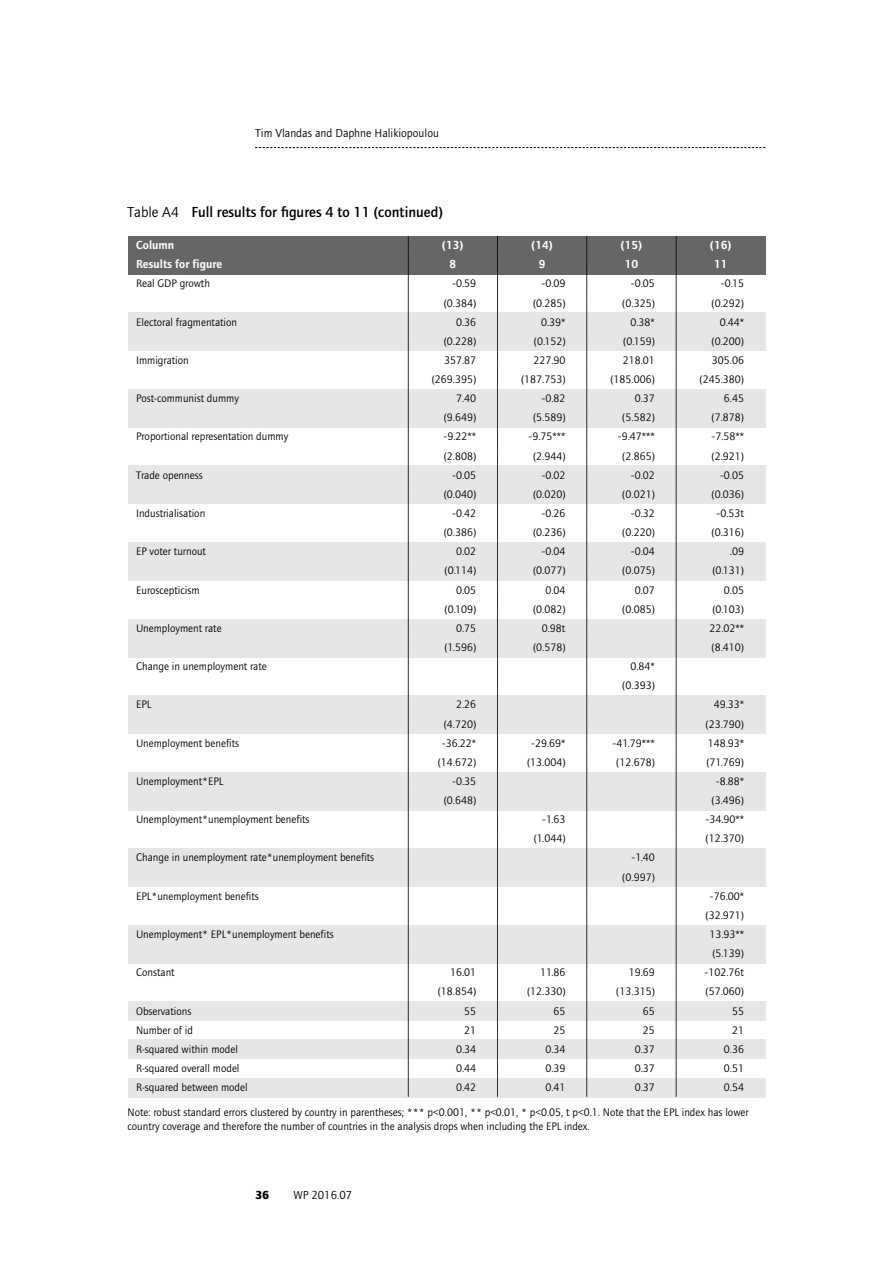
<style>
.page{position:relative;width:893px;height:1263px;background:#fff}
.page>*{position:absolute;margin:0;border:0;box-sizing:border-box;transform-origin:0 0}
.t1{font:500 15px "Foundry Journal";color:#000}
.t2{font:12px/19.2px "etui Foundry Journal Demi";color:#fff;text-align:center}
.t3{font:12px "Foundry Journal";color:#000}
.t4{font:12px "etui Foundry Journal book";color:#000}
.t5{font:700 12px "Foundry Journal";color:#000}
.t6{font:11.25px/19.2px "Foundry Journal";color:#000;text-align:right}
.t7{font:11.25px/19.2px "etui Foundry Journal book";color:#000}
.s1{font-family:"etui Foundry Journal book";font-weight:400}
</style>
<div class="page">
<svg style="left:255px;top:147px;width:510px;height:1px"></svg>
<div style="left:128px;top:389px;width:637px;height:39px;background:#e6e6e6"></div>
<div style="left:128px;top:313px;width:637px;height:38px;background:#e6e6e6"></div>
<div style="left:128px;top:466px;width:637px;height:38px;background:#e6e6e6"></div>
<div style="left:128px;top:542px;width:637px;height:39px;background:#e6e6e6"></div>
<div style="left:128px;top:619px;width:637px;height:38px;background:#e6e6e6"></div>
<div style="left:128px;top:695px;width:637px;height:39px;background:#e6e6e6"></div>
<div style="left:128px;top:772px;width:637px;height:38px;background:#e6e6e6"></div>
<div style="left:128px;top:1078px;width:637px;height:19px;background:#e6e6e6"></div>
<div style="left:128px;top:1040px;width:637px;height:19px;background:#e6e6e6"></div>
<div style="left:128px;top:1001px;width:637px;height:19px;background:#e6e6e6"></div>
<div style="left:128px;top:925px;width:637px;height:38px;background:#e6e6e6"></div>
<div style="left:128px;top:848px;width:637px;height:39px;background:#e6e6e6"></div>
<div style="left:128px;top:236px;width:637px;height:38px;background:#666"></div>
<svg style="left:408px;top:236px;width:1px;height:862px"></svg>
<svg style="left:497px;top:236px;width:1px;height:862px"></svg>
<svg style="left:587px;top:236px;width:1px;height:862px"></svg>
<svg style="left:676px;top:236px;width:1px;height:862px"></svg>
<p class="t3" style="left:255px;top:129px;width:185px">Tim Vlandas and Daphne Halikiopoulou</p>
<h1 class="t1" style="left:128px;top:207px;width:317px"><span class="s1">Table A4</span> Full results for figures 4 to 11 (continued)</h1>
<p class="t2" style="left:136px;top:236px;width:88px;text-align:left">Column<br>Results for figure</p>
<p class="t7" style="left:136px;top:274px;width:75px">Real GDP growth</p>
<p class="t7" style="left:136px;top:312px;width:103px">Electoral fragmentation</p>
<p class="t7" style="left:136px;top:350px;width:54px">Immigration</p>
<p class="t7" style="left:136px;top:389px;width:104px">Post-communist dummy</p>
<p class="t7" style="left:136px;top:427px;width:154px">Proportional representation dummy</p>
<p class="t7" style="left:136px;top:465px;width:68px">Trade openness</p>
<p class="t7" style="left:136px;top:503px;width:71px">Industrialisation</p>
<p class="t7" style="left:136px;top:542px;width:71px">EP voter turnout</p>
<p class="t7" style="left:136px;top:580px;width:65px">Euroscepticism</p>
<p class="t7" style="left:136px;top:618px;width:87px">Unemployment rate</p>
<p class="t7" style="left:136px;top:657px;width:132px">Change in unemployment rate</p>
<p class="t7" style="left:136px;top:695px;width:17px">EPL</p>
<p class="t7" style="left:136px;top:733px;width:105px">Unemployment benefits</p>
<p class="t7" style="left:136px;top:771px;width:89px">Unemployment*EPL</p>
<p class="t7" style="left:136px;top:810px;width:175px">Unemployment*unemployment benefits</p>
<p class="t7" style="left:136px;top:848px;width:240px">Change in unemployment rate*unemployment benefits</p>
<p class="t7" style="left:136px;top:886px;width:124px">EPL*unemployment benefits</p>
<p class="t7" style="left:136px;top:924px;width:199px">Unemployment* EPL*unemployment benefits</p>
<p class="t7" style="left:136px;top:963px;width:40px">Constant</p>
<p class="t7" style="left:136px;top:1001px;width:113px">Observations<br>Number of id<br>R-squared within model<br>R-squared overall model<br>R-squared between model</p>
<p class="t2" style="left:442px;top:236px;width:23px">(13)<br>8</p>
<p class="t6" style="left:432px;top:275px;width:46px">-0.59 (0.384)<br>0.36 (0.228)<br>357.87 (269.395)<br>7.40 (9.649) -9.22** (2.808) -0.05 (0.040) -0.42 (0.386)<br>0.02 (0.114)<br>0.05 (0.109)<br>0.75 (1.596)</p>
<p class="t2" style="left:531px;top:236px;width:23px">(14)<br>9</p>
<p class="t6" style="left:521px;top:275px;width:46px">-0.09 (0.285)<br>0.39* (0.152)<br>227.90 (187.753) -0.82 (5.589) -9.75*** (2.944) -0.02 (0.020) -0.26 (0.236) -0.04 (0.077)<br>0.04 (0.082)<br>0.98t (0.578)</p>
<p class="t2" style="left:620px;top:236px;width:23px">(15)<br>10</p>
<p class="t6" style="left:610px;top:275px;width:46px">-0.05 (0.325)<br>0.38* (0.159)<br>218.01 (185.006)<br>0.37 (5.582) -9.47*** (2.865) -0.02 (0.021) -0.32 (0.220) -0.04 (0.075)<br>0.07 (0.085)</p>
<p class="t2" style="left:710px;top:236px;width:23px">(16)<br>11</p>
<p class="t6" style="left:700px;top:275px;width:46px">-0.15 (0.292)<br>0.44* (0.200)<br>305.06 (245.380)<br>6.45 (7.878) -7.58** (2.921) -0.05 (0.036) -0.53t (0.316) .09 (0.131)<br>0.05 (0.103)<br>22.02** (8.410)</p>
<p class="t6" style="left:622px;top:658px;width:34px">0.84* (0.393)</p>
<p class="t6" style="left:438px;top:696px;width:40px">2.26 (4.720) -36.22* (14.672) -0.35 (0.648)</p>
<p class="t6" style="left:705px;top:696px;width:40px">49.33* (23.790)<br>148.93* (71.769) -8.88* (3.496) -34.90** (12.370)</p>
<p class="t6" style="left:613px;top:734px;width:44px;text-align:center">-41.79*** (12.678)</p>
<p class="t6" style="left:527px;top:734px;width:40px;text-align:center">-29.69* (13.004)</p>
<p class="t6" style="left:534px;top:811px;width:33px">-1.63 (1.044)</p>
<p class="t6" style="left:622px;top:849px;width:34px">-1.40 (0.997)</p>
<p class="t6" style="left:704px;top:887px;width:41px">-76.00* (32.971)<br>13.93** (5.139) -102.76t (57.060)<br>55<br>21<br>0.36<br>0.51<br>0.54</p>
<p class="t7" style="left:128px;top:1105px;width:623px;line-height:13.5px">Note: robust standard errors clustered by country in parentheses; *** p&lt;0.001, ** p&lt;0.01, * p&lt;0.05, t p&lt;0.1. Note that the EPL index has lower country coverage and therefore the number of countries in the analysis drops when including the EPL index.</p>
<p class="t6" style="left:527px;top:964px;width:40px">11.86 (12.330)<br>65<br>25<br>0.34<br>0.39<br>0.41</p>
<p class="t6" style="left:438px;top:964px;width:40px">16.01 (18.854)<br>55<br>21<br>0.34<br>0.44<br>0.42</p>
<p class="t6" style="left:616px;top:964px;width:40px">19.69 (13.315)<br>65<br>25<br>0.37<br>0.37<br>0.37</p>
<p class="t5" style="left:255px;top:1191px;width:16px">36</p>
<p class="t4" style="left:293px;top:1187px;width:60px">WP 2016.07</p>
</div>
